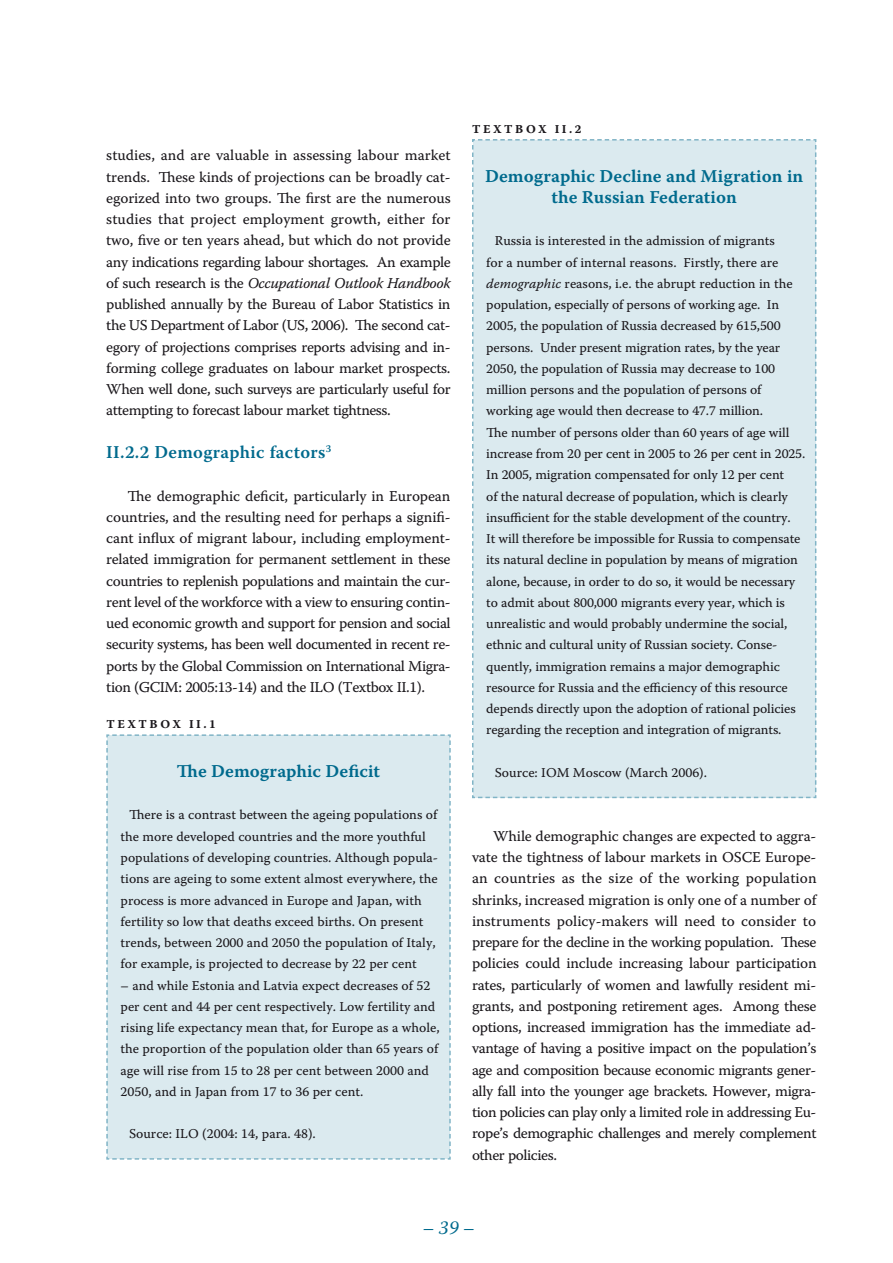
<style>
.page{position:relative;width:893px;height:1263px;background:#fff}
.page>*{position:absolute;margin:0;border:0;box-sizing:border-box;transform-origin:0 0}
.t1{font:italic 19.5px "Warnock Pro";color:#006a8d}
.t2{font:18px/21.3px "Warnock Pro Semibold Capt";color:#006a8d;text-align:center}
.t3{font:600 18px "Warnock Pro";letter-spacing:.02em;color:#006a8d}
.t4{font:15px/21.3px "Warnock Pro Capt";letter-spacing:-.03em;color:#1a171b;text-align:justify}
.t5{font:15px "Warnock Pro It Capt";letter-spacing:-.03em;color:#1a171b}
.t6{font:13.5px/21.3px "Warnock Pro Capt";letter-spacing:-.01em;color:#1a171b}
.t7{font:12px "Warnock Pro Bold Capt";letter-spacing:.215em;color:#1a171b}
.s1{font-family:"Warnock Pro Capt"}
.s2{font-family:"Warnock Pro It Capt"}
</style>
<div class="page">
<div style="left:106px;top:734px;width:345px;height:426px;background:#dbeaef"></div>
<div style="left:472px;top:139px;width:345px;height:660px;background:#dbeaef"></div>
<p class="t4" style="left:106px;top:144px;width:346px">studies, and are valuable in assessing labour market trends. These kinds of projections can be broadly cat&shy;egorized into two groups. The first are the numerous studies that project employment growth, either for two, five or ten years ahead, but which do not provide any indications regarding labour shortages. An example</p>
<p class="t5" style="left:106px;top:274px;width:346px"><span class="s1">of such research is the</span> Occupational Outlook Handbook</p>
<p class="t4" style="left:106px;top:293px;width:346px">published annually by the Bureau of Labor Statistics in the US Department of Labor (US, 2006). The second cat&shy;egory of projections comprises reports advising and in&shy;forming college graduates on labour market prospects.<br>When well done, such surveys are particularly useful for attempting to forecast labour market tightness.</p>
<h2 class="t3" style="left:106px;top:441px;width:227px">II.2.2 Demographic factors<sup>3</sup></h2>
<p class="t4" style="left:106px;top:485px;width:346px;text-indent:21px">The demographic deficit, particularly in European countries, and the resulting need for perhaps a signifi&shy;cant influx of migrant labour, including employment&shy;related immigration for permanent settlement in these countries to replenish populations and maintain the cur&shy;rent level of the workforce with a view to ensuring contin&shy;ued economic growth and support for pension and social security systems, has been well documented in recent re&shy;ports by the Global Commission on International Migra&shy;tion (GCIM: 2005:13-14) and the ILO (Textbox II.1).</p>
<p class="t7" style="left:106px;top:717px;width:111px">TE XTBO XII.1</p>
<h2 class="t2" style="left:177px;top:760px;width:205px">The Demographic Deficit</h2>
<p class="t6" style="left:121px;top:804px;width:319px;text-indent:9px">There is a contrast between the ageing populations of the more developed countries and the more youthful populations of developing countries. Although popula&shy;tions are ageing to some extent almost everywhere, the process is more advanced in Europe and Japan, with fertility so low that deaths exceed births. On present trends, between 2000 and 2050 the population of Italy, for example, is projected to decrease by 22 per cent</p>
<p class="t6" style="left:121px;top:974px;width:321px">– and while Estonia and Latvia expect decreases of 52 per cent and 44 per cent respectively. Low fertility and rising life expectancy mean that, for Europe as a whole, the proportion of the population older than 65 years of age will rise from 15 to 28 per cent between 2000 and 2050, and in Japan from 17 to 36 per cent.</p>
<p class="t6" style="left:129px;top:1123px;width:188px">Source: ILO (2004: 14, para. 48).</p>
<p class="t7" style="left:472px;top:122px;width:111px">TE XTBO XII.2</p>
<h2 class="t2" style="left:485px;top:165px;width:320px">Demographic Decline and Migration in the Russian Federation</h2>
<p class="t6" style="left:486px;top:230px;width:321px;text-indent:9px">Russia is interested in the admission of migrants<br>for a number of internal reasons. Firstly, there are <span class="s2">demographic</span> reasons, i.e. the abrupt reduction in the population, especially of persons of working age. In 2005, the population of Russia decreased by 615,500 persons. Under present migration rates, by the year 2050, the population of Russia may decrease to 100 million persons and the population of persons of working age would then decrease to 47.7 million.<br>The number of persons older than 60 years of age will increase from 20 per cent in 2005 to 26 per cent in 2025.<br>In 2005, migration compensated for only 12 per cent<br>of the natural decrease of population, which is clearly insufficient for the stable development of the country.<br>It will therefore be impossible for Russia to compensate its natural decline in population by means of migration alone, because, in order to do so, it would be necessary to admit about 800,000 migrants every year, which is unrealistic and would probably undermine the social, ethnic and cultural unity of Russian society. Conse&shy;quently, immigration remains a major demographic resource for Russia and the efficiency of this resource depends directly upon the adoption of rational policies regarding the reception and integration of migrants.</p>
<p class="t6" style="left:495px;top:762px;width:214px">Source: IOM Moscow (March 2006).</p>
<p class="t4" style="left:472px;top:825px;width:346px;text-indent:21px">While demographic changes are expected to aggra&shy;vate the tightness of labour markets in OSCE Europe&shy;an countries as the size of the working population shrinks, increased migration is only one of a number of instruments policy-makers will need to consider to prepare for the decline in the working population. These policies could include increasing labour participation rates, particularly of women and lawfully resident mi&shy;grants, and postponing retirement ages. Among these options, increased immigration has the immediate ad&shy;vantage of having a positive impact on the population’s age and composition because economic migrants gener&shy;ally fall into the younger age brackets. However, migra&shy;tion policies can play only a limited role in addressing Eu&shy;rope’s demographic challenges and merely complement other policies.</p>
<h1 class="t1" style="left:423px;top:1215px;width:53px">– 39 –</h1>
</div>
